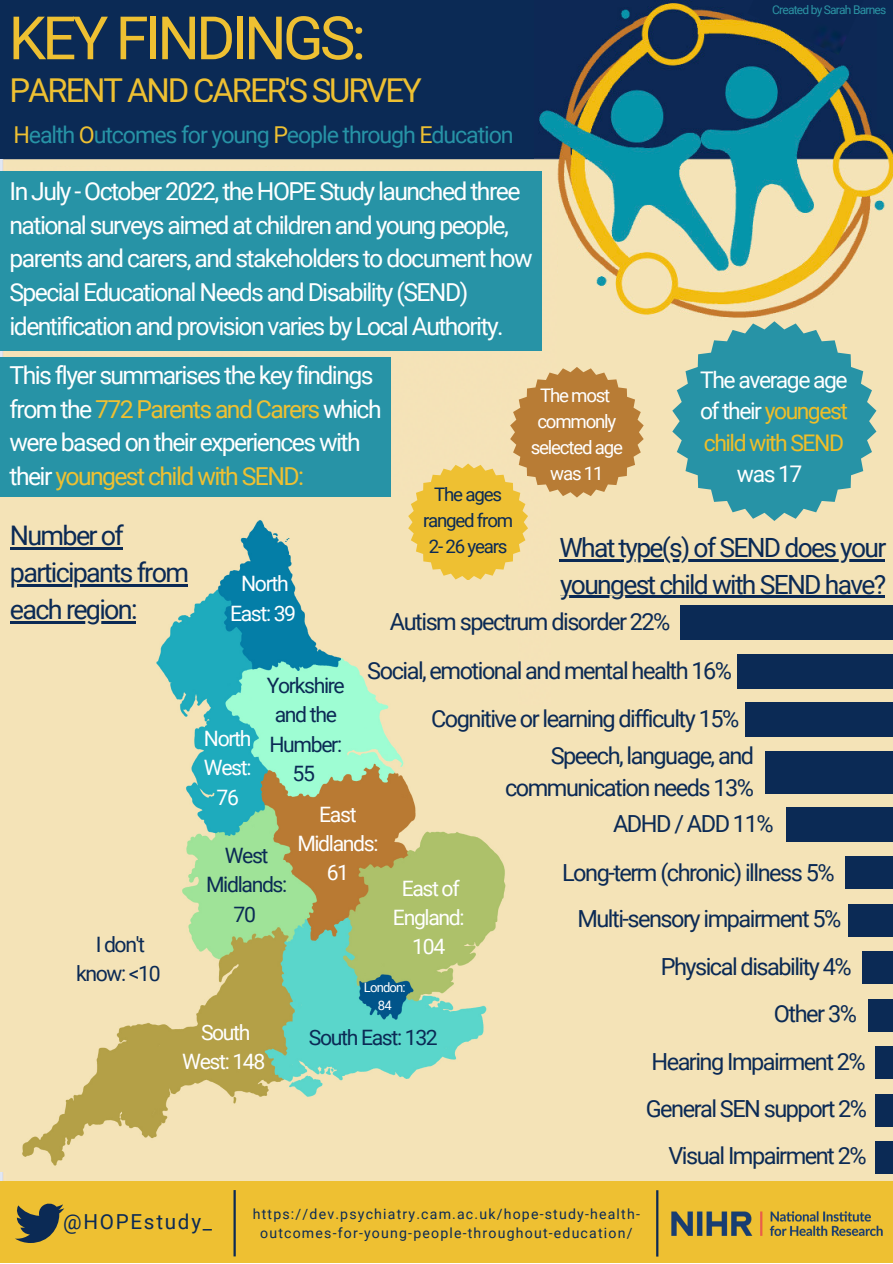
<style>
.page{position:relative;width:893px;height:1264px;background:#fff}
.page>*{position:absolute;margin:0;border:0;box-sizing:border-box;transform-origin:0 0}
.t1{font:59.85px "Roboto";letter-spacing:-.065em;color:#eec032}
.t2{font:32.85px "Roboto";letter-spacing:-.065em;color:#eec032}
.t3{font:27px/37px "Roboto";letter-spacing:-.065em;color:#0b2a55}
.t4{font:26.4px/36.5px "Roboto";letter-spacing:-.065em;color:#0b2a55}
.t5{font:24.75px/33.8px "Roboto";letter-spacing:-.065em;color:#fff}
.t6{font:23.55px/46px "Roboto";letter-spacing:-.065em;color:#0b2a55;text-align:right}
.t7{font:23.25px "Roboto";letter-spacing:-.05em;color:#2793a6}
.t8{font:22.95px/31.5px "Roboto";letter-spacing:-.065em;color:#efbe29;text-align:justify}
.t9{font:22.95px "Roboto";color:#fff}
.t10{font:21.15px/29.2px "Roboto";letter-spacing:-.065em;color:#fff;text-align:center}
.t11{font:21.15px/29.4px "Roboto";letter-spacing:-.065em;color:#0b2a55;text-align:center}
.t12{font:20.7px "Roboto";letter-spacing:.085em;color:#0b2a55}
.t13{font:18.6px/25.8px "Roboto";letter-spacing:-.065em;color:#fff;text-align:center}
.t14{font:18.6px/25.8px "Roboto";letter-spacing:-.065em;color:#0b2a55;text-align:center}
.t15{font:14.1px/18.9px "Roboto";letter-spacing:.085em;color:#0b2a55;text-align:center}
.t16{font:13.05px/17.4px "Roboto";letter-spacing:-.065em;color:#fff;text-align:center}
.t17{font:12px "Roboto";letter-spacing:-.065em;color:#2b94a4}
.s1{color:#eec032}
.s2{color:#fff}
</style>
<div class="page">
<img style="left:0;top:0;width:892px;height:1181px">
<div style="left:0;top:0;width:534px;height:158px;background:#0b2a55"></div>
<div style="left:877px;top:0;width:15px;height:134px;background:#0b2a55"></div>
<img style="left:617px;top:8px;width:14px;height:12px">
<img style="left:747px;top:0;width:130px;height:55px">
<div style="left:0;top:1181px;width:892px;height:81px;background:#eec032"></div>
<hr style="left:233px;top:1189px;width:3px;height:67px;background:#0b2a55">
<svg style="left:15px;top:1203px;width:49px;height:39px"></svg>
<hr style="left:656px;top:1190px;width:2px;height:66px;background:#0b2a55">
<img style="left:656px;top:1193px;width:227px;height:59px">
<div style="left:9px;top:168px;width:547px;height:222px;background:#f5e2b8"></div>
<div style="left:390px;top:390px;width:160px;height:315px;background:#f5e2b8"></div>
<img style="left:0;top:497px;width:517px;height:674px">
<svg style="left:672px;top:321px;width:204px;height:199px;background:#5ea8aa"></svg>
<hr style="left:559px;top:559px;width:325px;height:2px;background:#0b2a55">
<hr style="left:560px;top:596px;width:324px;height:2px;background:#0b2a55">
<div style="left:0;top:357px;width:390px;height:140px;background:#2793a6"></div>
<div style="left:0;top:171px;width:541px;height:179px;background:#2793a6"></div>
<div style="left:679px;top:605px;width:213px;height:35px;background:#0b2a55"></div>
<div style="left:737px;top:654px;width:155px;height:34px;background:#0b2a55"></div>
<div style="left:745px;top:703px;width:147px;height:34px;background:#0b2a55"></div>
<div style="left:764px;top:751px;width:128px;height:42px;background:#0b2a55"></div>
<div style="left:785px;top:807px;width:107px;height:34px;background:#0b2a55"></div>
<div style="left:845px;top:856px;width:47px;height:33px;background:#0b2a55"></div>
<div style="left:848px;top:904px;width:44px;height:32px;background:#0b2a55"></div>
<div style="left:862px;top:951px;width:30px;height:33px;background:#0b2a55"></div>
<div style="left:868px;top:998px;width:24px;height:33px;background:#0b2a55"></div>
<div style="left:874px;top:1093px;width:18px;height:33px;background:#0b2a55"></div>
<hr style="left:10px;top:547px;width:112px;height:2px;background:#0b2a55">
<hr style="left:10px;top:584px;width:177px;height:2px;background:#0b2a55">
<hr style="left:10px;top:621px;width:126px;height:2px;background:#0b2a55">
<svg style="left:408px;top:367px;width:235px;height:213px;background:#e2c07a"></svg>
<div style="left:874px;top:1141px;width:18px;height:32px;background:#0b2a55"></div>
<div style="left:874px;top:1046px;width:18px;height:32px;background:#0b2a55"></div>
<h1 class="t1" style="left:9px;top:4px;width:359px">KEY FINDINGS:</h1>
<h2 class="t2" style="left:10px;top:71px;width:413px">PARENT AND CARER'S SURVEY</h2>
<p class="t7" style="left:13px;top:122px;width:502px"><span class="s1">H</span>ealth <span class="s1">O</span>utcomes for young <span class="s1">P</span>eople through <span class="s1">E</span>ducation</p>
<p class="t17" style="left:772px;top:3px;width:116px">Created by Sarah Barnes</p>
<p class="t5" style="left:10px;top:175px;width:524px">In July - October 2022, the HOPE Study launched three national surveys aimed at children and young people, parents and carers, and stakeholders to document how Special Educational Needs and Disability (SEND) identification and provision varies by Local Authority.</p>
<p class="t5" style="left:10px;top:358px;width:373px">This flyer summarises the key findings from the <span class="s1">772 Parents and Carers</span> which were based on their experiences with their <span class="s1">youngest child with SEND:</span></p>
<p class="t8" style="left:700px;top:364px;width:149px"><span class="s2">The average age of their</span> youngest child with SEND</p>
<p class="t9" style="left:737px;top:461px;width:67px">was 17</p>
<p class="t13" style="left:531px;top:383px;width:94px">The most commonly selected age was 11</p>
<p class="t14" style="left:423px;top:482px;width:92px">The ages ranged from<br>2- 26 years</p>
<p class="t3" style="left:10px;top:517px;width:180px">Number of participants from each region:</p>
<p class="t4" style="left:559px;top:530px;width:328px">What type(s) of SEND does your youngest child with SEND have?</p>
<p class="t10" style="left:230px;top:569px;width:68px">North<br>East: 39</p>
<p class="t6" style="left:390px;top:599px;width:282px">Autism spectrum disorder 22%</p>
<p class="t11" style="left:76px;top:930px;width:86px">I don't know: &lt;10</p>
<p class="t6" style="left:431px;top:646px;width:310px;line-height:48.4px;text-align:left;text-indent:-64px">Social, emotional and mental health 16%<br>Cognitive or learning difficulty 15%</p>
<p class="t11" style="left:267px;top:671px;width:80px">Yorkshire and the<br>Humber:<br>55</p>
<p class="t10" style="left:204px;top:724px;width:49px">North<br>West:<br>76</p>
<p class="t6" style="left:505px;top:739px;width:250px;line-height:32px">Speech, language, and communication needs 13%</p>
<p class="t10" style="left:297px;top:799px;width:83px">East<br>Midlands:<br>61</p>
<p class="t6" style="left:613px;top:801px;width:162px">ADHD /ADD 11%</p>
<p class="t11" style="left:206px;top:841px;width:83px">West<br>Midlands:<br>70</p>
<p class="t6" style="left:562px;top:850px;width:281px">Long-term (chronic) illness 5%<br>Multi-sensory impairment 5%</p>
<p class="t6" style="left:660px;top:944px;width:193px">Physical disability 4%</p>
<p class="t10" style="left:393px;top:874px;width:73px">East of<br>England:<br>104</p>
<p class="t16" style="left:364px;top:979px;width:43px">London:<br>84</p>
<p class="t6" style="left:773px;top:990px;width:84px">Other 3%</p>
<p class="t10" style="left:182px;top:1017px;width:85px">South<br>West: 148</p>
<p class="t11" style="left:309px;top:1023px;width:130px">South East: 132</p>
<p class="t6" style="left:651px;top:1038px;width:216px">Hearing Impairment 2%</p>
<p class="t6" style="left:645px;top:1085px;width:223px">General SEN support 2%</p>
<p class="t6" style="left:668px;top:1133px;width:200px">Visual Impairment 2%</p>
<p class="t12" style="left:63px;top:1209px;width:151px">@HOPEstudy_</p>
<p class="t15" style="left:253px;top:1204px;width:388px">https://dev.psychiatry.cam.ac.uk/hope-study-health&shy;outcomes-for-young-people-throughout-education/</p>
</div>
